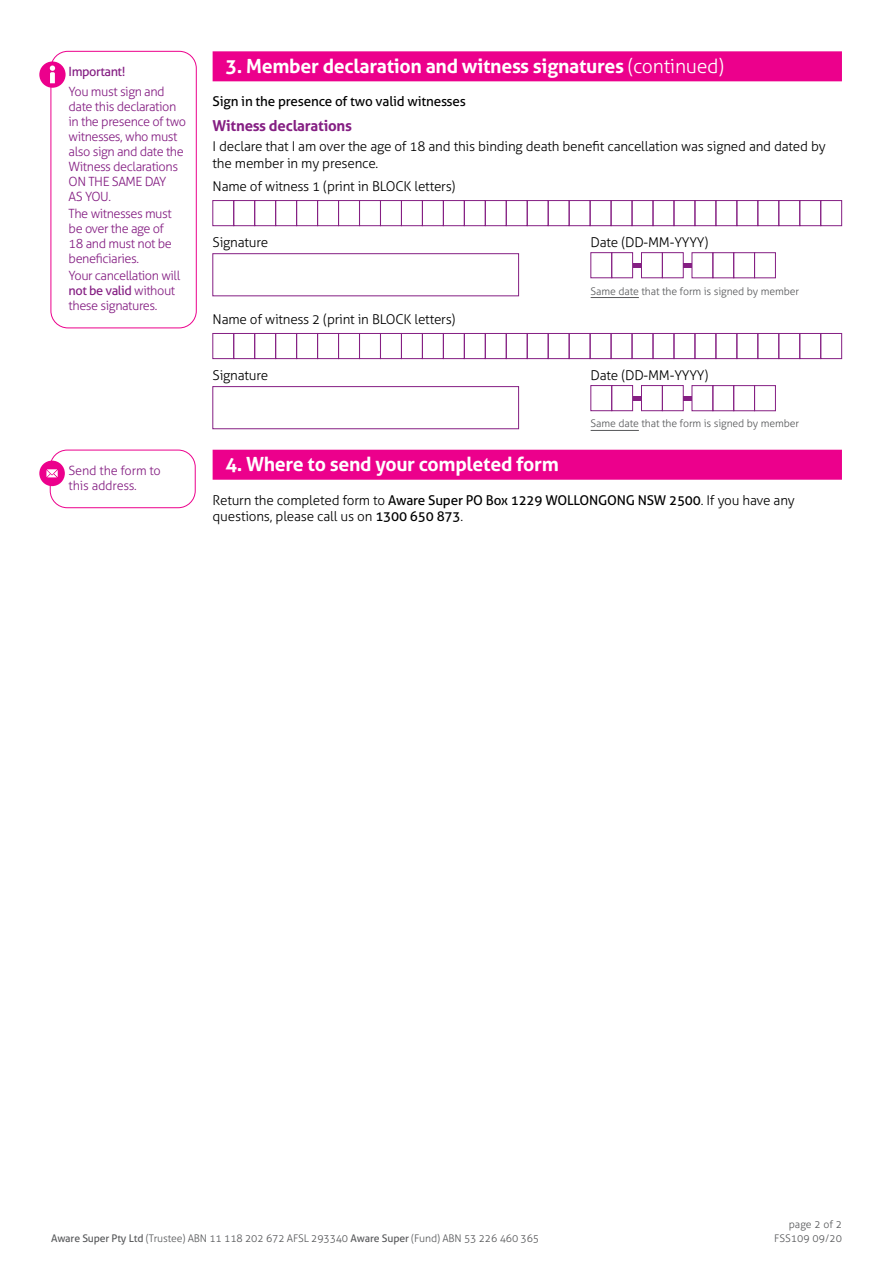
<style>
.page{position:relative;width:893px;height:1263px;background:#fff}
.page>*{position:absolute;margin:0;border:0;box-sizing:border-box;transform-origin:0 0}
.t1{font:700 19.5px "Aller";letter-spacing:-.015em;color:#fff}
.t2{font:700 15px "Aller";letter-spacing:-.015em;color:#851f83}
.t3{font:300 13.5px/16.5px "Aller";letter-spacing:-.015em;color:#000}
.t4{font:13.5px "Aller";letter-spacing:-.015em;color:#000}
.t5{font:300 12.75px/15px "Aller";letter-spacing:-.035em;color:#851f83}
.t6{font:300 12.75px/15px "Aller";letter-spacing:-.015em;color:#851f83}
.t7{font:12.75px "Aller";letter-spacing:-.035em;color:#851f83}
.t8{font:300 10.5px/13.5px "Aller";letter-spacing:-.01em;color:#58595b;text-align:right}
.s1{font-weight:400}
.s2{font-weight:300}
</style>
<div class="page">
<div style="left:213px;top:51px;width:629px;height:30px;background:#ec008c"></div>
<hr style="left:591px;top:297px;width:48px;height:1px;background:#58595b">
<hr style="left:591px;top:430px;width:48px;height:1px;background:#58595b">
<div style="left:213px;top:450px;width:629px;height:30px;background:#ec008c"></div>
<div style="left:213px;top:200px;width:21px;height:26px;border:1px solid #851f83"></div>
<div style="left:234px;top:200px;width:21px;height:26px;border:1px solid #851f83"></div>
<div style="left:255px;top:200px;width:21px;height:26px;border:1px solid #851f83"></div>
<div style="left:275px;top:200px;width:22px;height:26px;border:1px solid #851f83"></div>
<div style="left:296px;top:200px;width:22px;height:26px;border:1px solid #851f83"></div>
<div style="left:317px;top:200px;width:22px;height:26px;border:1px solid #851f83"></div>
<div style="left:338px;top:200px;width:22px;height:26px;border:1px solid #851f83"></div>
<div style="left:359px;top:200px;width:22px;height:26px;border:1px solid #851f83"></div>
<div style="left:380px;top:200px;width:22px;height:26px;border:1px solid #851f83"></div>
<div style="left:401px;top:200px;width:22px;height:26px;border:1px solid #851f83"></div>
<div style="left:422px;top:200px;width:21px;height:26px;border:1px solid #851f83"></div>
<div style="left:443px;top:200px;width:21px;height:26px;border:1px solid #851f83"></div>
<div style="left:464px;top:200px;width:21px;height:26px;border:1px solid #851f83"></div>
<div style="left:485px;top:200px;width:21px;height:26px;border:1px solid #851f83"></div>
<div style="left:506px;top:200px;width:21px;height:26px;border:1px solid #851f83"></div>
<div style="left:527px;top:200px;width:21px;height:26px;border:1px solid #851f83"></div>
<div style="left:548px;top:200px;width:21px;height:26px;border:1px solid #851f83"></div>
<div style="left:569px;top:200px;width:21px;height:26px;border:1px solid #851f83"></div>
<div style="left:590px;top:200px;width:21px;height:26px;border:1px solid #851f83"></div>
<div style="left:611px;top:200px;width:21px;height:26px;border:1px solid #851f83"></div>
<div style="left:632px;top:200px;width:21px;height:26px;border:1px solid #851f83"></div>
<div style="left:653px;top:200px;width:21px;height:26px;border:1px solid #851f83"></div>
<div style="left:674px;top:200px;width:21px;height:26px;border:1px solid #851f83"></div>
<div style="left:695px;top:200px;width:21px;height:26px;border:1px solid #851f83"></div>
<div style="left:716px;top:200px;width:21px;height:26px;border:1px solid #851f83"></div>
<div style="left:737px;top:200px;width:21px;height:26px;border:1px solid #851f83"></div>
<div style="left:758px;top:200px;width:21px;height:26px;border:1px solid #851f83"></div>
<div style="left:779px;top:200px;width:21px;height:26px;border:1px solid #851f83"></div>
<div style="left:800px;top:200px;width:21px;height:26px;border:1px solid #851f83"></div>
<div style="left:821px;top:200px;width:21px;height:26px;border:1px solid #851f83"></div>
<div style="left:213px;top:253px;width:306px;height:43px;border:1px solid #851f83"></div>
<div style="left:633px;top:263px;width:8px;height:5px;background:#851f83"></div>
<svg style="left:683px;top:263px;width:9px;height:4px"></svg>
<div style="left:641px;top:252px;width:22px;height:26px;border:1px solid #851f83"></div>
<div style="left:692px;top:252px;width:21px;height:26px;border:1px solid #851f83"></div>
<div style="left:733px;top:252px;width:22px;height:26px;border:1px solid #851f83"></div>
<div style="left:611px;top:252px;width:22px;height:26px;border:1px solid #851f83"></div>
<div style="left:662px;top:252px;width:21px;height:26px;border:1px solid #851f83"></div>
<div style="left:713px;top:252px;width:21px;height:26px;border:1px solid #851f83"></div>
<div style="left:754px;top:252px;width:22px;height:26px;border:1px solid #851f83"></div>
<div style="left:213px;top:333px;width:21px;height:26px;border:1px solid #851f83"></div>
<div style="left:234px;top:333px;width:21px;height:26px;border:1px solid #851f83"></div>
<div style="left:255px;top:333px;width:21px;height:26px;border:1px solid #851f83"></div>
<div style="left:275px;top:333px;width:22px;height:26px;border:1px solid #851f83"></div>
<div style="left:296px;top:333px;width:22px;height:26px;border:1px solid #851f83"></div>
<div style="left:317px;top:333px;width:22px;height:26px;border:1px solid #851f83"></div>
<div style="left:338px;top:333px;width:22px;height:26px;border:1px solid #851f83"></div>
<div style="left:359px;top:333px;width:22px;height:26px;border:1px solid #851f83"></div>
<div style="left:380px;top:333px;width:22px;height:26px;border:1px solid #851f83"></div>
<div style="left:401px;top:333px;width:22px;height:26px;border:1px solid #851f83"></div>
<div style="left:422px;top:333px;width:21px;height:26px;border:1px solid #851f83"></div>
<div style="left:443px;top:333px;width:21px;height:26px;border:1px solid #851f83"></div>
<div style="left:464px;top:333px;width:21px;height:26px;border:1px solid #851f83"></div>
<div style="left:485px;top:333px;width:21px;height:26px;border:1px solid #851f83"></div>
<div style="left:506px;top:333px;width:21px;height:26px;border:1px solid #851f83"></div>
<div style="left:527px;top:333px;width:21px;height:26px;border:1px solid #851f83"></div>
<div style="left:548px;top:333px;width:21px;height:26px;border:1px solid #851f83"></div>
<div style="left:569px;top:333px;width:21px;height:26px;border:1px solid #851f83"></div>
<div style="left:590px;top:333px;width:21px;height:26px;border:1px solid #851f83"></div>
<div style="left:611px;top:333px;width:21px;height:26px;border:1px solid #851f83"></div>
<div style="left:632px;top:333px;width:21px;height:26px;border:1px solid #851f83"></div>
<div style="left:653px;top:333px;width:21px;height:26px;border:1px solid #851f83"></div>
<div style="left:674px;top:333px;width:21px;height:26px;border:1px solid #851f83"></div>
<div style="left:695px;top:333px;width:21px;height:26px;border:1px solid #851f83"></div>
<div style="left:716px;top:333px;width:21px;height:26px;border:1px solid #851f83"></div>
<div style="left:737px;top:333px;width:21px;height:26px;border:1px solid #851f83"></div>
<div style="left:758px;top:333px;width:21px;height:26px;border:1px solid #851f83"></div>
<div style="left:779px;top:333px;width:21px;height:26px;border:1px solid #851f83"></div>
<div style="left:800px;top:333px;width:21px;height:26px;border:1px solid #851f83"></div>
<div style="left:821px;top:333px;width:21px;height:26px;border:1px solid #851f83"></div>
<div style="left:213px;top:386px;width:306px;height:43px;border:1px solid #851f83"></div>
<svg style="left:633px;top:396px;width:8px;height:4px"></svg>
<svg style="left:683px;top:396px;width:9px;height:4px"></svg>
<div style="left:591px;top:385px;width:21px;height:26px;border:1px solid #851f83"></div>
<div style="left:641px;top:385px;width:22px;height:26px;border:1px solid #851f83"></div>
<div style="left:692px;top:385px;width:21px;height:26px;border:1px solid #851f83"></div>
<div style="left:733px;top:385px;width:22px;height:26px;border:1px solid #851f83"></div>
<div style="left:611px;top:385px;width:22px;height:26px;border:1px solid #851f83"></div>
<div style="left:662px;top:385px;width:21px;height:26px;border:1px solid #851f83"></div>
<div style="left:713px;top:385px;width:21px;height:26px;border:1px solid #851f83"></div>
<div style="left:754px;top:385px;width:22px;height:26px;border:1px solid #851f83"></div>
<div style="left:51px;top:51px;width:146px;height:277px;border:1px solid #ec008c;border-radius:17px"></div>
<div style="left:39px;top:61px;width:27px;height:27px;background:#ec008c;border-radius:50%"></div>
<svg style="left:50px;top:66px;width:5px;height:17px"></svg>
<div style="left:50px;top:450px;width:146px;height:58px;border:1px solid #ec008c;border-radius:17px"></div>
<div style="left:39px;top:461px;width:26px;height:25px;background:#ec008c;border-radius:50%"></div>
<svg style="left:46px;top:469px;width:12px;height:8px"></svg>
<p class="t7" style="left:69px;top:64px;width:58px">Important!</p>
<p class="t5" style="left:69px;top:84px;width:119px">You must sign and date this declaration in the presence of two witnesses, who must also sign and date the<br>Witness declarations<br>ON THE SAME DAY<br>AS YOU.</p>
<p class="t5" style="left:69px;top:206px;width:105px">The witnesses must be over the age of<br>18 and must not be beneficiaries.</p>
<p class="t5" style="left:69px;top:268px;width:113px">Your cancellation will <span class="s1">not be valid</span> without these signatures.</p>
<p class="t6" style="left:69px;top:463px;width:94px">Send the form to this address.</p>
<h1 class="t1" style="left:225px;top:54px;width:500px">3. Member declaration and witness signatures <span class="s2">(continued)</span></h1>
<p class="t4" style="left:213px;top:93px;width:255px">Sign in the presence of two valid witnesses</p>
<p class="t2" style="left:213px;top:116px;width:141px">Witness declarations</p>
<p class="t3" style="left:213px;top:138px;width:614px">I declare that I am over the age of 18 and this binding death benefit cancellation was signed and dated by the member in my presence.</p>
<p class="t3" style="left:213px;top:178px;width:244px">Name of witness 1 (print in BLOCK letters)</p>
<p class="t3" style="left:213px;top:234px;width:57px">Signature</p>
<p class="t3" style="left:591px;top:234px;width:119px">Date (DD-MM-YYYY)</p>
<p class="t8" style="left:591px;top:284px;width:210px">Same date that the form is signed by member</p>
<p class="t3" style="left:213px;top:311px;width:244px">Name of witness 2 (print in BLOCK letters)</p>
<p class="t3" style="left:213px;top:366px;width:57px">Signature</p>
<p class="t3" style="left:591px;top:366px;width:119px">Date (DD-MM-YYYY)</p>
<p class="t8" style="left:591px;top:417px;width:210px">Same date that the form is signed by member</p>
<h1 class="t1" style="left:225px;top:452px;width:335px">4. Where to send your completed form</h1>
<p class="t3" style="left:213px;top:492px;width:584px">Return the completed form to <span class="s1">Aware Super PO Box 1229 WOLLONGONG NSW 2500</span>. If you have any questions, please call us on <span class="s1">1300 650 873</span>.</p>
<p class="t8" style="left:51px;top:1231px;width:490px"><span class="s1">Aware Super Pty Ltd</span> (Trustee) ABN 11 118 202 672 AFSL 293340 <span class="s1">Aware Super</span> (Fund) ABN 53 226 460 365</p>
<p class="t8" style="left:774px;top:1218px;width:69px">page 2 of 2<br>FSS109 09/20</p>
</div>
